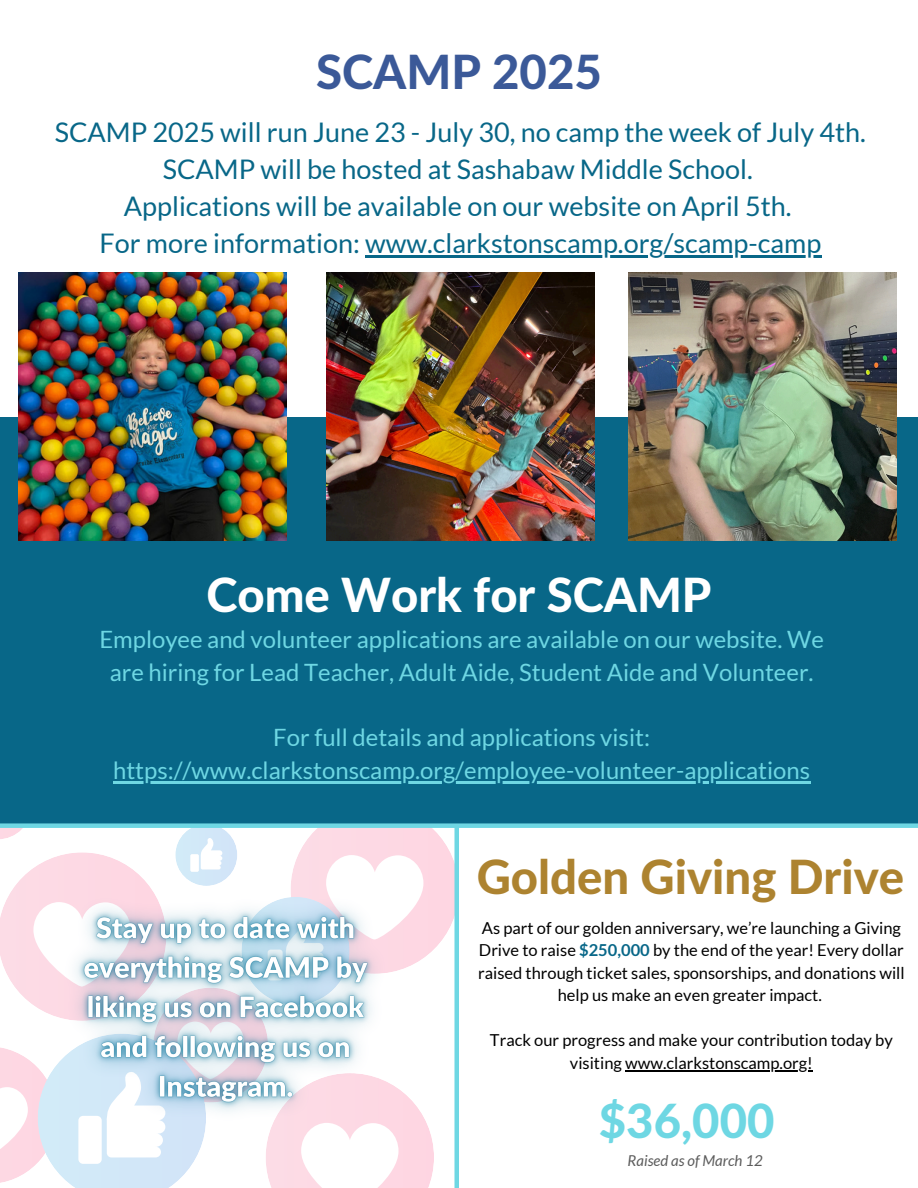
<style>
.page{position:relative;width:918px;height:1188px;background:#fff}
.page>*{position:absolute;margin:0;border:0;box-sizing:border-box;transform-origin:0 0}
.t1{font:800 47.25px "Lato Latin";color:#ad8330}
.t2{font:800 47.25px "Lato Latin";color:#fff}
.t3{font:800 47.25px "Lato Latin";color:#3b5998}
.t4{font:800 47.25px "Lato Latin";color:#6ed7e3}
.t5{font:27px/37.2px "Lato";color:#086788;text-align:center}
.t6{font:23.85px/32.7px "Lato";color:#6ed7e3;text-align:center}
.t7{font:16.5px/22.5px "Lato";color:#000;text-align:center}
.t8{font:italic 15px "Lato";color:#5c5c5c}
.s1{font-weight:700;color:#086788}
</style>
<div class="page">
<div style="left:0;top:417px;width:918px;height:409px;background:#086788"></div>
<svg style="left:266px;top:1098px;width:168px;height:90px"></svg>
<svg style="left:0;top:828px;width:237px;height:360px"></svg>
<svg style="left:292px;top:828px;width:162px;height:138px"></svg>
<img style="left:19px;top:272px;width:268px;height:269px">
<img style="left:326px;top:272px;width:268px;height:269px">
<img style="left:629px;top:272px;width:268px;height:269px">
<div style="left:0;top:823px;width:918px;height:5px;background:#6ed7e3"></div>
<div style="left:454px;top:826px;width:5px;height:362px;background:#6ed7e3"></div>
<img style="left:44px;top:877px;width:365px;height:264px">
<hr style="left:365px;top:255px;width:456px;height:3px;background:#086788">
<hr style="left:113px;top:781px;width:697px;height:2px;background:#6ed7e3">
<hr style="left:625px;top:1070px;width:188px;height:1px;background:#000">
<p class="t3" style="left:316px;top:51px;width:287px">SCAMP 2025</p>
<h2 class="t5" style="left:55px;top:113px;width:813px">SCAMP 2025 will run June 23 - July 30, no camp the week of July 4th.<br>SCAMP will be hosted at Sashabaw Middle School.<br>Applications will be available on our website on April 5th.<br>For more information: www.clarkstonscamp.org/scamp-camp</h2>
<p class="t2" style="left:206px;top:574px;width:507px">Come Work for SCAMP</p>
<h5 class="t6" style="left:99px;top:623px;width:726px">Employee and volunteer applications are available on our website. We are hiring for Lead Teacher, Adult Aide, Student Aide and Volunteer.</h5>
<p class="t6" style="left:273px;top:721px;width:378px">For full details and applications visit:</p>
<p class="t6" style="left:113px;top:753px;width:699px">https://www.clarkstonscamp.org/employee-volunteer-applications</p>
<p class="t1" style="left:477px;top:856px;width:429px">Golden Giving Drive</p>
<p class="t7" style="left:478px;top:916px;width:428px">As part of our golden anniversary, we’re launching a Giving Drive to raise <span class="s1">$250,000</span> by the end of the year! Every dollar raised through ticket sales, sponsorships, and donations will help us make an even greater impact.</p>
<h2 class="t7" style="left:490px;top:1029px;width:404px">Track our progress and make your contribution today by visiting www.clarkstonscamp.org!</h2>
<h2 class="t4" style="left:599px;top:1100px;width:177px">$36,000</h2>
<p class="t8" style="left:628px;top:1152px;width:137px">Raised as of March 12</p>
</div>
